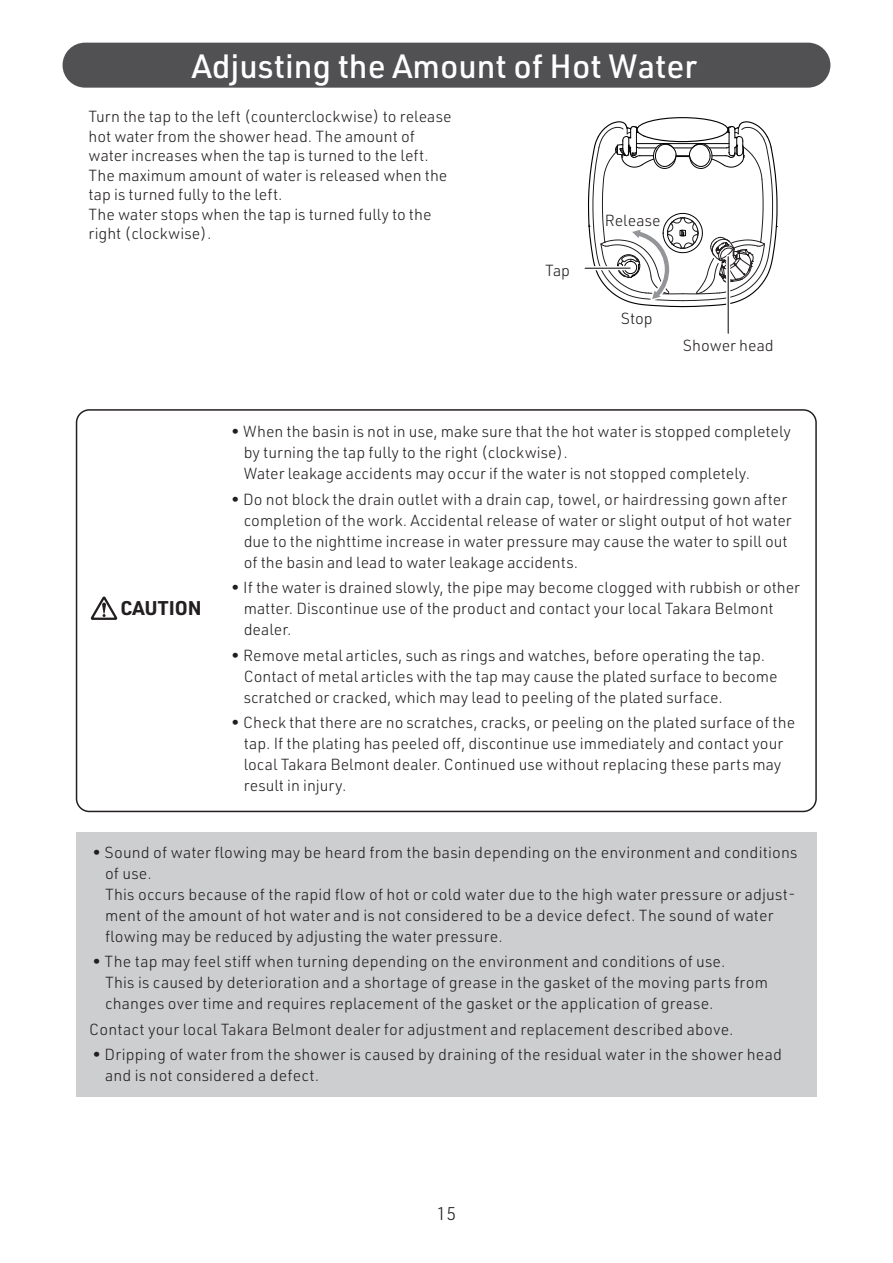
<style>
.page{position:relative;width:893px;height:1263px;background:#fff}
.page>*{position:absolute;margin:0;border:0;box-sizing:border-box;transform-origin:0 0}
.t1{font:500 33px "URWDIN";color:#fff}
.t2{font:700 19.5px "URWDIN";color:#231f20}
.t3{font:300 18px "URWDIN";color:#231f20}
.t4{font:300 15.75px/21px "URWDIN";color:#231f20}
</style>
<div class="page">
<svg style="left:637px;top:118px;width:91px;height:24px"></svg>
<div style="left:637px;top:117px;width:91px;height:25px;border:1px solid #030303;border-radius:50%"></div>
<div style="left:63px;top:43px;width:767px;height:45px;background:#515153;border-radius:22px"></div>
<div style="left:77px;top:832px;width:740px;height:264px;background:#cdced0"></div>
<svg style="left:584px;top:121px;width:194px;height:187px"></svg>
<hr style="left:585px;top:268px;width:45px;height:1px;background:#231f20">
<svg style="left:726px;top:255px;width:4px;height:80px"></svg>
<hr style="left:728px;top:257px;width:1px;height:76px;background:#231f20">
<div style="left:76px;top:409px;width:741px;height:403px;border:2px solid #231f20;border-radius:13px"></div>
<svg style="left:91px;top:596px;width:26px;height:24px"></svg>
<h1 class="t1" style="left:192px;top:44px;width:507px">Adjusting the Amount of Hot Water</h1>
<p class="t4" style="left:88px;top:107px;width:365px;line-height:19.5px">Turn the tap to the left (counterclockwise) to release hot water from the shower head. The amount of water increases when the tap is turned to the left.<br>The maximum amount of water is released when the tap is turned fully to the left.<br>The water stops when the tap is turned fully to the right (clockwise).</p>
<p class="t4" style="left:545px;top:259px;width:26px">Tap</p>
<p class="t4" style="left:605px;top:209px;width:57px">Release</p>
<p class="t4" style="left:621px;top:308px;width:33px">Stop</p>
<p class="t4" style="left:683px;top:335px;width:92px">Shower head</p>
<p class="t2" style="left:120px;top:595px;width:83px">CAUTION</p>
<p class="t4" style="left:244px;top:421px;width:549px;text-indent:-12px">• When the basin is not in use, make sure that the hot water is stopped completely by turning the tap fully to the right (clockwise).<br>Water leakage accidents may occur if the water is not stopped completely.</p>
<p class="t4" style="left:244px;top:488px;width:549px;text-indent:-12px">• Do not block the drain outlet with a drain cap, towel, or hairdressing gown after completion of the work. Accidental release of water or slight output of hot water due to the nighttime increase in water pressure may cause the water to spill out of the basin and lead to water leakage accidents.</p>
<p class="t4" style="left:244px;top:577px;width:558px;text-indent:-12px">• If the water is drained slowly, the pipe may become clogged with rubbish or other matter. Discontinue use of the product and contact your local Takara Belmont dealer.</p>
<p class="t4" style="left:244px;top:644px;width:535px;text-indent:-12px">• Remove metal articles, such as rings and watches, before operating the tap.<br>Contact of metal articles with the tap may cause the plated surface to become scratched or cracked, which may lead to peeling of the plated surface.</p>
<p class="t4" style="left:244px;top:712px;width:553px;text-indent:-12px">• Check that there are no scratches, cracks, or peeling on the plated surface of the tap. If the plating has peeled off, discontinue use immediately and contact your local Takara Belmont dealer. Continued use without replacing these parts may result in injury.</p>
<p class="t4" style="left:105px;top:841px;width:694px;text-indent:-12px">• Sound of water flowing may be heard from the basin depending on the environment and conditions of use.<br>This occurs because of the rapid flow of hot or cold water due to the high water pressure or adjust&shy;ment of the amount of hot water and is not considered to be a device defect. The sound of water flowing may be reduced by adjusting the water pressure.</p>
<p class="t4" style="left:105px;top:950px;width:664px;text-indent:-12px">• The tap may feel stiff when turning depending on the environment and conditions of use.<br>This is caused by deterioration and a shortage of grease in the gasket of the moving parts from changes over time and requires replacement of the gasket or the application of grease.</p>
<p class="t4" style="left:89px;top:1018px;width:646px">Contact your local Takara Belmont dealer for adjustment and replacement described above.</p>
<p class="t4" style="left:105px;top:1043px;width:678px;text-indent:-12px">• Dripping of water from the shower is caused by draining of the residual water in the shower head and is not considered a defect.</p>
<p class="t3" style="left:437px;top:1202px;width:21px">15</p>
</div>
